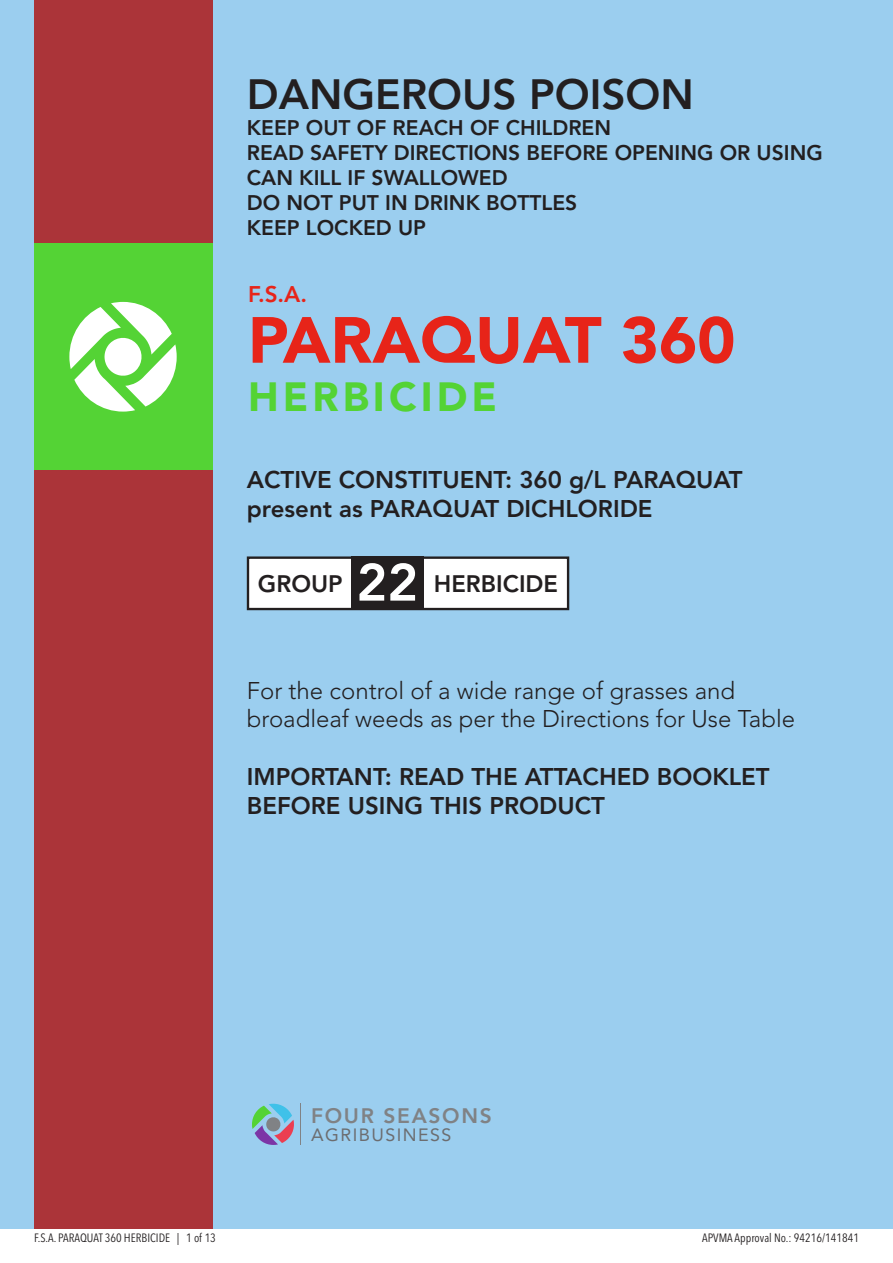
<style>
.page{position:relative;width:893px;height:1263px;background:#fff}
.page>*{position:absolute;margin:0;border:0;box-sizing:border-box;transform-origin:0 0}
.t1{font:900 64.5px "Avenir LT Std";color:#e72419}
.t2{font:800 52.2px "Avenir LT Std";color:#fff}
.t3{font:800 42px "Avenir LT Std";color:#231f20}
.t4{font:900 40.5px "Avenir LT Std";letter-spacing:.1em;color:#54d335}
.t5{font:800 24px/28.8px "Avenir LT Std";color:#231f20}
.t6{font:300 24px/28.8px "Avenir LT Std";color:#231f20}
.t7{font:800 23.7px "Avenir LT Std";color:#231f20}
.t8{font:800 22.5px "Avenir LT Std";color:#e72419}
.t9{font:800 21px "Avenir LT Std";color:#231f20}
.t10{font:800 21px "Avenir";letter-spacing:.08em;color:#808285}
.t11{font:17.85px "Avenir";letter-spacing:.08em;color:#6c6d70}
.t12{font:condensed 12px "Avenir Next LT Pro";color:#231f20}
</style>
<div class="page">
<div style="left:0;top:0;width:893px;height:1229px;background:#9bceef"></div>
<svg style="left:252px;top:1104px;width:42px;height:41px"></svg>
<hr style="left:300px;top:1104px;width:1px;height:41px;background:#808285">
<div style="left:34px;top:0;width:178px;height:1229px;background:#ab3439"></div>
<div style="left:34px;top:244px;width:178px;height:226px;background:#54d335"></div>
<svg style="left:69px;top:302px;width:108px;height:110px"></svg>
<div style="left:248px;top:558px;width:320px;height:51px;background:#fff"></div>
<div style="left:247px;top:556px;width:322px;height:54px;border:2px solid #231f20"></div>
<div style="left:351px;top:556px;width:72px;height:54px;background:#231f20"></div>
<p class="t3" style="left:247px;top:70px;width:449px">DANGEROUS POISON</p>
<p class="t9" style="left:247px;top:115px;width:366px">KEEP OUT OF REACH OF CHILDREN</p>
<p class="t9" style="left:247px;top:140px;width:577px">READ SAFETY DIRECTIONS BEFORE OPENING OR USING</p>
<p class="t9" style="left:247px;top:165px;width:262px">CAN KILL IF SWALLOWED</p>
<p class="t9" style="left:247px;top:190px;width:332px">DO NOT PUT IN DRINK BOTTLES</p>
<p class="t9" style="left:247px;top:216px;width:181px">KEEP LOCKED UP</p>
<p class="t8" style="left:248px;top:281px;width:61px">F.S.A.</p>
<p class="t1" style="left:248px;top:301px;width:489px">PARAQUAT 360</p>
<p class="t4" style="left:248px;top:372px;width:251px">HERBICIDE</p>
<p class="t5" style="left:247px;top:465px;width:497px">ACTIVE CONSTITUENT: 360 g/L PARAQUAT</p>
<p class="t5" style="left:247px;top:494px;width:407px">present as PARAQUAT DICHLORIDE</p>
<p class="t2" style="left:356px;top:552px;width:63px">22</p>
<p class="t7" style="left:258px;top:570px;width:86px">GROUP</p>
<p class="t7" style="left:434px;top:570px;width:126px">HERBICIDE</p>
<p class="t6" style="left:247px;top:676px;width:550px">For the control of a wide range of grasses and broadleaf weeds as per the Directions for Use Table</p>
<p class="t5" style="left:247px;top:762px;width:524px">IMPORTANT: READ THE ATTACHED BOOKLET<br>BEFORE USING THIS PRODUCT</p>
<p class="t10" style="left:311px;top:1099px;width:182px">FOUR SEASONS</p>
<p class="t11" style="left:311px;top:1121px;width:142px">AGRIBUSINESS</p>
<p class="t12" style="left:34px;top:1231px;width:183px">F.S.A. PARAQUAT 360 HERBICIDE | 1 of 13</p>
<p class="t12" style="left:702px;top:1231px;width:158px">APVMA Approval No.: 94216/141841</p>
</div>
